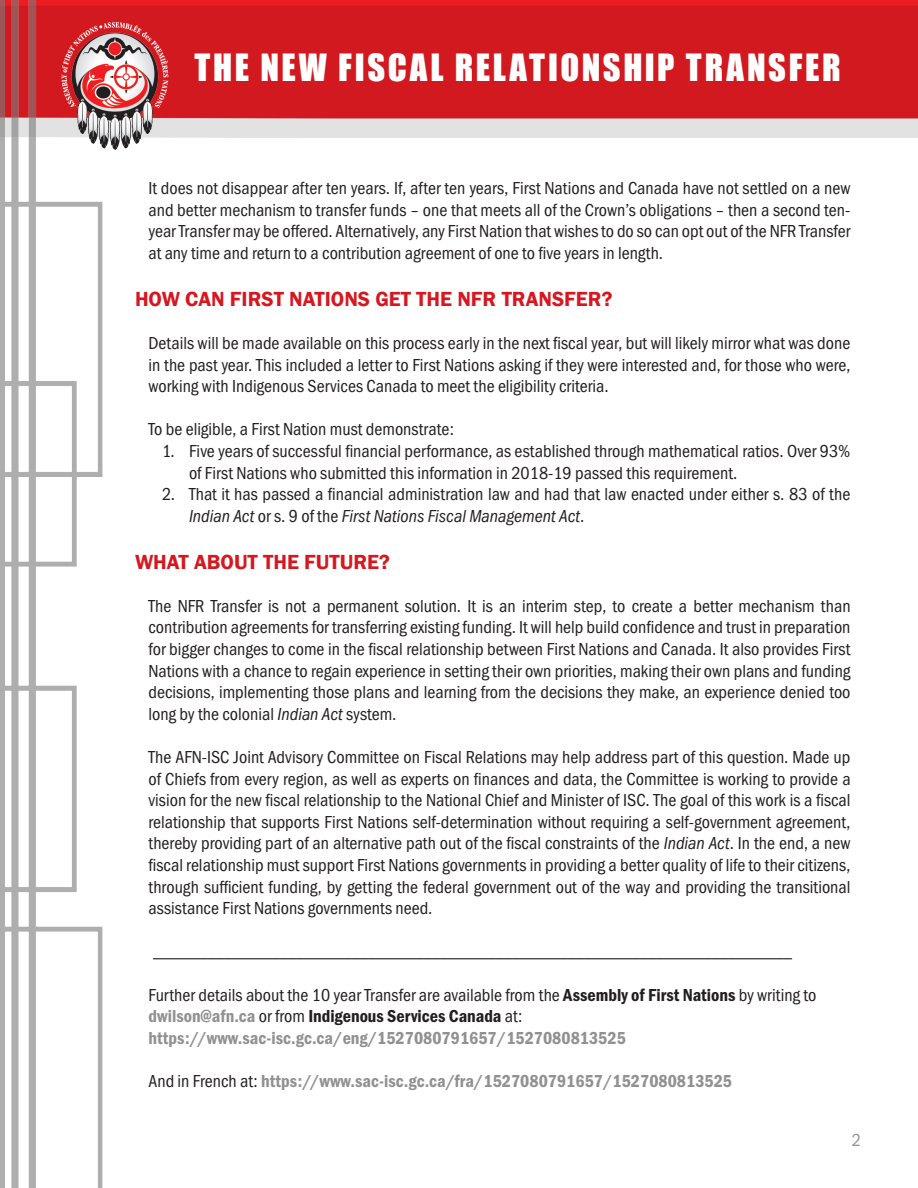
<style>
.page{position:relative;width:918px;height:1188px;background:#fff}
.page>*{position:absolute;margin:0;border:0;box-sizing:border-box;transform-origin:0 0}
.HEADER_30PT{font:34.5px "Impact";letter-spacing:.075em;color:#fff}
.QUESTIONS{font:600 21px "Franklin Gothic";color:#d7171f}
.Text{font:18px/21.6px "Franklin Gothic URW Con Boo";color:#231f20;text-align:justify}
.Text_bullets{font:18px/21.6px "Franklin Gothic URW Con Boo";color:#231f20}
.Text-2{font:18px "Franklin Gothic URW Con Dem";color:#929192}
.Text-3{font:18px "Franklin Gothic URW Con Dem";color:#231f20}
.t1{font:18px "Franklin Gothic URW Con Boo";color:#929192}
.s1{font-family:"Franklin Gothic URW Con Boo Ita"}
.s2{font-family:"Franklin Gothic URW Con Dem"}
.s3{color:#929192}
.s4{font-family:"Franklin Gothic URW Con Boo"}
.s5{font-family:"Franklin Gothic URW Con Boo";color:#231f20}
</style>
<div class="page">
<img style="left:137px;top:0;width:781px;height:138px">
<img style="left:0;top:0;width:137px;height:1188px">
<img style="left:59px;top:19px;width:113px;height:133px">
<p class="HEADER_30PT" style="left:194px;top:41px;width:648px">THE NEW FISCAL RELATIONSHIP TRANSFER</p>
<p class="Text" style="left:148px;top:177px;width:704px">It does not disappear after ten years. If, after ten years, First Nations and Canada have not settled on a new and better mechanism to transfer funds – one that meets all of the Crown’s obligations – then a second ten&shy;year Transfer may be offered. Alternatively, any First Nation that wishes to do so can opt out of the NFR Transfer at any time and return to a contribution agreement of one to five years in length.</p>
<p class="QUESTIONS" style="left:135px;top:286px;width:479px">HOW CAN FIRST NATIONS GET THE NFR TRANSFER?</p>
<p class="Text" style="left:148px;top:332px;width:704px">Details will be made available on this process early in the next fiscal year, but will likely mirror what was done in the past year. This included a letter to First Nations asking if they were interested and, for those who were, working with Indigenous Services Canada to meet the eligibility criteria.</p>
<p class="Text" style="left:148px;top:418px;width:307px">To be eligible, a First Nation must demonstrate:</p>
<p class="Text_bullets" style="left:189px;top:440px;width:663px;text-indent:-27px">1. Five years of successful financial performance, as established through mathematical ratios. Over 93% of First Nations who submitted this information in 2018-19 passed this requirement.</p>
<p class="Text_bullets" style="left:189px;top:483px;width:663px;text-indent:-27px">2. That it has passed a financial administration law and had that law enacted under either s. 83 of the<br><span class="s1">Indian Act</span> or s. 9 of the <span class="s1">First Nations Fiscal Management Act</span>.</p>
<p class="QUESTIONS" style="left:135px;top:549px;width:256px">WHAT ABOUT THE FUTURE?</p>
<p class="Text" style="left:148px;top:595px;width:704px">The NFR Transfer is not a permanent solution. It is an interim step, to create a better mechanism than contribution agreements for transferring existing funding. It will help build confidence and trust in preparation for bigger changes to come in the fiscal relationship between First Nations and Canada. It also provides First Nations with a chance to regain experience in setting their own priorities, making their own plans and funding decisions, implementing those plans and learning from the decisions they make, an experience denied too long by the colonial <span class="s1">Indian Act</span> system.</p>
<p class="Text" style="left:148px;top:746px;width:704px">The AFN-ISC Joint Advisory Committee on Fiscal Relations may help address part of this question. Made up of Chiefs from every region, as well as experts on finances and data, the Committee is working to provide a vision for the new fiscal relationship to the National Chief and Minister of ISC. The goal of this work is a fiscal relationship that supports First Nations self-determination without requiring a self-government agreement, thereby providing part of an alternative path out of the fiscal constraints of the <span class="s1">Indian Act</span>. In the end, a new fiscal relationship must support First Nations governments in providing a better quality of life to their citizens, through sufficient funding, by getting the federal government out of the way and providing the transitional assistance First Nations governments need.</p>
<p class="Text" style="left:153px;top:940px;width:640px">_______________________________________________________________________</p>
<p class="Text" style="left:148px;top:983px;width:669px">Further details about the 10 year Transfer are available from the <span class="s2">Assembly of First Nations</span> by writing to</p>
<p class="Text-3" style="left:148px;top:1004px;width:375px"><span class="s3">dwilson@afn.ca</span> <span class="s4">or from</span> Indigenous Services Canada <span class="s4">at:</span></p>
<p class="Text-2" style="left:148px;top:1026px;width:479px">https://www.sac-isc.gc.ca/eng/1527080791657/1527080813525</p>
<p class="Text-2" style="left:148px;top:1069px;width:585px"><span class="s5">And in French at:</span> https://www.sac-isc.gc.ca/fra/1527080791657/1527080813525</p>
<p class="t1" style="left:852px;top:1129px;width:11px">2</p>
</div>
